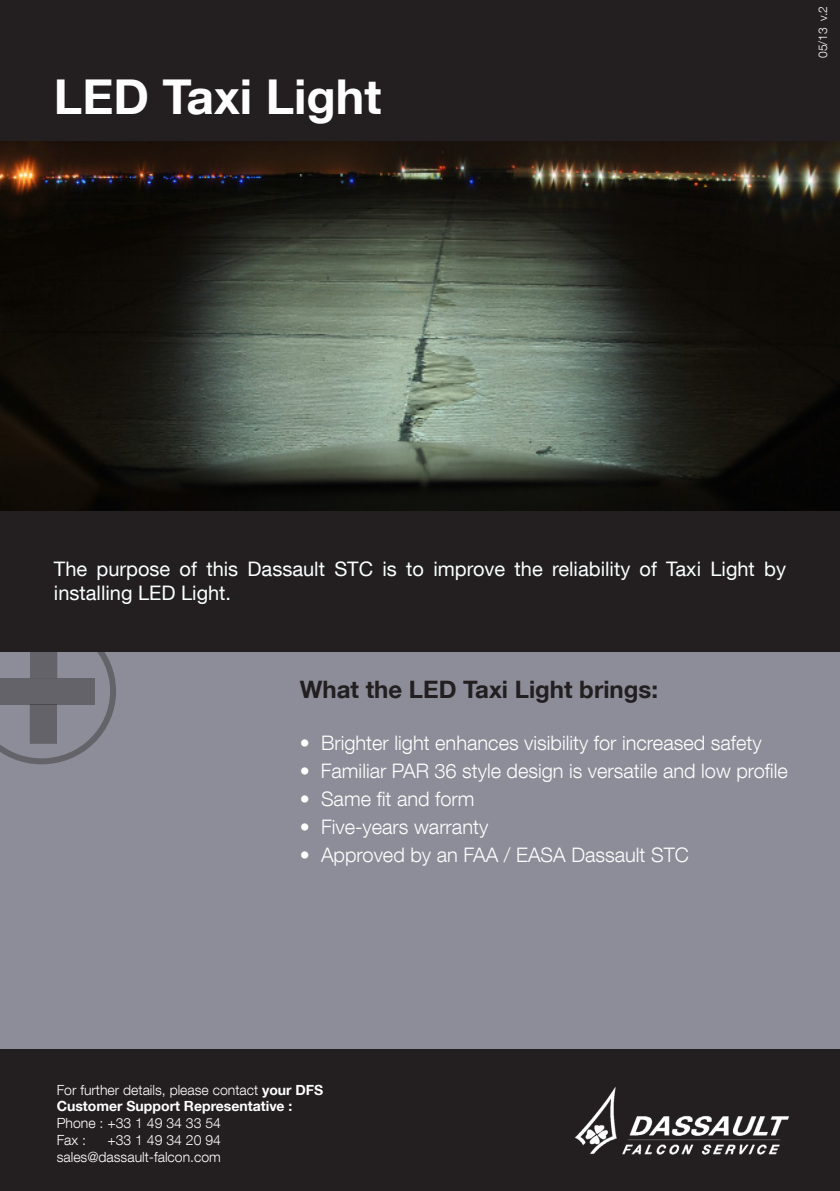
<style>
.page{position:relative;width:840px;height:1191px;background:#fff}
.page>*{position:absolute;margin:0;border:0;box-sizing:border-box;transform-origin:0 0}
.t1{font:700 48px "Helvetica Neue LT Com";color:#fffeff}
.t2{font:700 24px "Helvetica Neue LT Com";color:#231f20}
.t3{font:300 20px "Helvetica Neue LT Com";color:#fff}
.t4{font:20px/24px "Helvetica Neue LT Com";color:#faffff}
.t5{font:700 14px/16.8px "Helvetica Neue LT Com";color:#fffeff}
.t6{font:300 14px/16.8px "Helvetica Neue LT Com";color:#fffeff}
.t7{font:300 12px "Helvetica Neue LT Com";color:#fff}
.s1{font-weight:300}
</style>
<div class="page">
<div style="left:0;top:0;width:839px;height:1191px;background:#8c8d98"></div>
<div style="left:0;top:0;width:839px;height:142px;background:#231f20"></div>
<div style="left:0;top:1049px;width:839px;height:142px;background:#231f20"></div>
<div style="left:0;top:510px;width:839px;height:142px;background:#231f20"></div>
<svg style="left:0;top:652px;width:116px;height:112px"></svg>
<svg style="left:32px;top:652px;width:23px;height:24px"></svg>
<div style="left:30px;top:626px;width:27px;height:52px;border:1px solid #231f20"></div>
<img style="left:575px;top:1087px;width:214px;height:68px">
<img style="left:0;top:142px;width:839px;height:368px">
<p class="t1" style="left:54px;top:66px;width:329px">LED Taxi Light</p>
<p class="t7" style="left:815px;top:58px;width:54px;rotate:-90deg">05/13 v.2</p>
<p class="t4" style="left:54px;top:557px;width:733px">The purpose of this Dassault STC is to improve the reliability of Taxi Light by installing LED Light.</p>
<p class="t2" style="left:300px;top:674px;width:359px">What the LED Taxi Light brings:</p>
<p class="t3" style="left:300px;top:731px;width:463px">• Brighter light enhances visibility for increased safety</p>
<p class="t3" style="left:300px;top:759px;width:489px">• Familiar PAR 36 style design is versatile and low profile</p>
<p class="t3" style="left:300px;top:787px;width:176px">• Same fit and form</p>
<p class="t3" style="left:300px;top:815px;width:190px">• Five-years warranty</p>
<p class="t3" style="left:300px;top:843px;width:390px">• Approved by an FAA / EASA Dassault STC</p>
<p class="t5" style="left:57px;top:1080px;width:268px"><span class="s1">For further details, please contact</span> your DFS<br>Customer Support Representative :</p>
<p class="t6" style="left:57px;top:1114px;width:166px">Phone : +33 1 49 34 33 54<br>Fax :</p>
<p class="t6" style="left:57px;top:1131px;width:166px;text-align:right">+33 1 49 34 20 94 sales@dassault-falcon.com</p>
</div>
